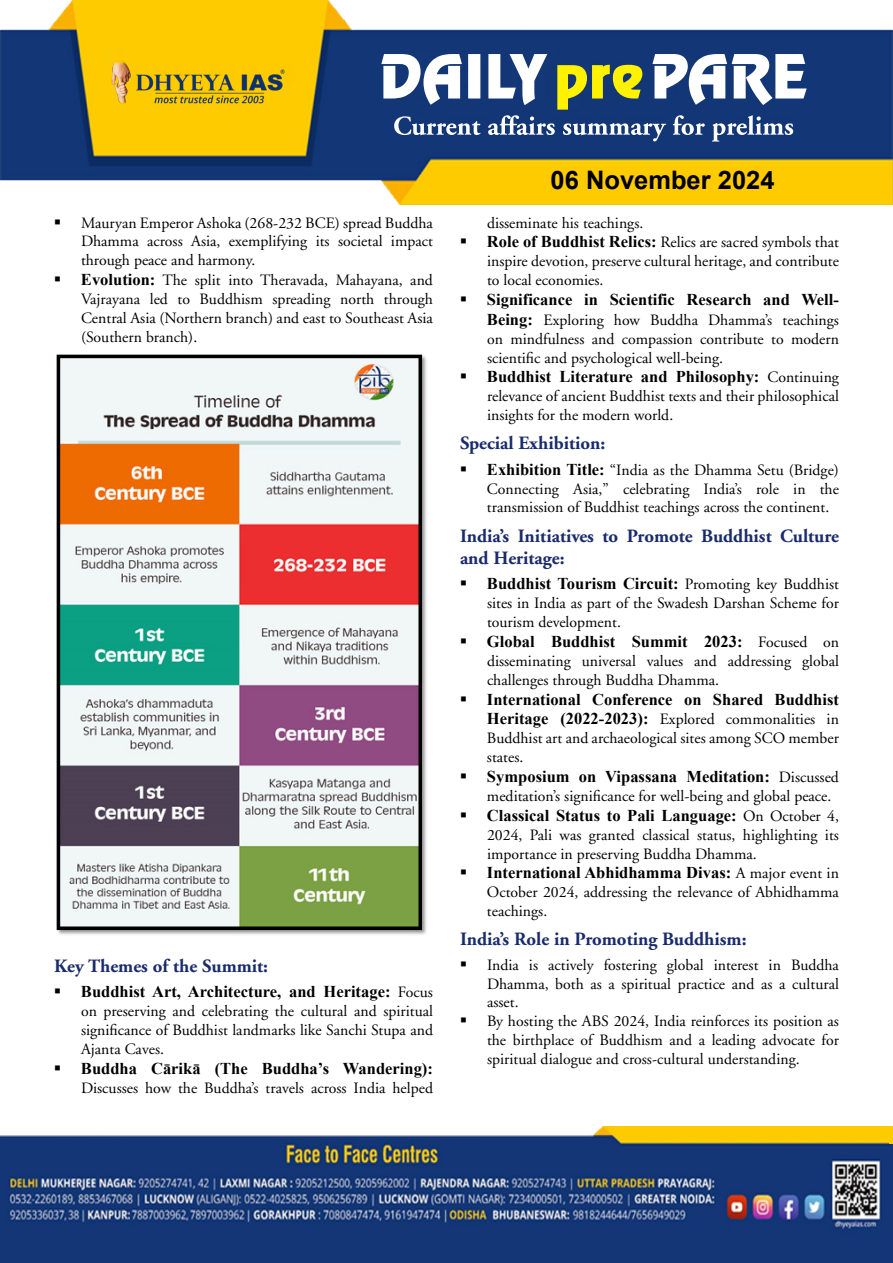
<style>
.page{position:relative;width:893px;height:1263px;background:#fff}
.page>*{position:absolute;margin:0;border:0;box-sizing:border-box;transform-origin:0 0}
.t1{font:700 25.5px "Arial";color:#000}
.t2{font:700 18.75px/22.5px "Adobe Garamond";color:#192b6c}
.t3{font:700 16.5px "Times New Roman";color:#000}
.t4{font:15.75px/18.9px "Adobe Garamond";color:#000}
.s1{font-family:"Times New Roman";font-weight:700;font-size:16.5px}
.s2{font-family:"Adobe Garamond";font-weight:400;font-size:15.75px}
</style>
<div class="page">
<img style="left:0;top:0;width:893px;height:205px">
<img style="left:102px;top:50px;width:195px;height:75px">
<svg style="left:381px;top:54px;width:426px;height:88px"></svg>
<img style="left:0;top:1126px;width:890px;height:137px">
<svg style="left:890px;top:1144px;width:3px;height:119px"></svg>
<hr style="left:889px;top:1126px;width:4px;height:18px;background:#fbcc00">
<img style="left:56px;top:354px;width:371px;height:581px">
<p class="t4" style="left:81px;top:213px;width:354px">Mauryan Emperor Ashoka (268-232 BCE) spread Buddha Dhamma across Asia, exemplifying its societal impact through peace and harmony.<br><span class="s1">Evolution:</span> The split into Theravada, Mahayana, and Vajrayana led to Buddhism spreading north through Central Asia (Northern branch) and east to Southeast Asia (Southern branch).</p>
<p class="t2" style="left:54px;top:955px;width:216px">Key Themes of the Summit:</p>
<p class="t3" style="left:81px;top:980px;width:353px">Buddhist Art, Architecture, and Heritage: <span class="s2">Focus</span></p>
<p class="t4" style="left:81px;top:1002px;width:353px;text-align:justify">on preserving and celebrating the cultural and spiritual significance of Buddhist landmarks like Sanchi Stupa and Ajanta Caves.</p>
<p class="t3" style="left:81px;top:1057px;width:353px">Buddha Cārikā (The Buddha’s Wandering):</p>
<p class="t4" style="left:81px;top:1079px;width:353px">Discusses how the Buddha’s travels across India helped</p>
<h1 class="t1" style="left:551px;top:162px;width:225px">06 November 2024</h1>
<p class="t4" style="left:487px;top:213px;width:353px">disseminate his teachings.<br><span class="s1">Role of Buddhist Relics:</span> Relics are sacred symbols that inspire devotion, preserve cultural heritage, and contribute to local economies.</p>
<p class="t3" style="left:487px;top:288px;width:353px">Significance in Scientific Research and Well-</p>
<p class="t4" style="left:487px;top:311px;width:353px;text-align:justify"><span class="s1">Being:</span> Exploring how Buddha Dhamma’s teachings on mindfulness and compassion contribute to modern scientific and psychological well-being.</p>
<p class="t3" style="left:487px;top:365px;width:353px">Buddhist Literature and Philosophy: <span class="s2">Continuing</span></p>
<p class="t4" style="left:487px;top:387px;width:353px">relevance of ancient Buddhist texts and their philosophical insights for the modern world.</p>
<p class="t2" style="left:460px;top:433px;width:147px">Special Exhibition:</p>
<p class="t4" style="left:487px;top:461px;width:353px;text-align:justify"><span class="s1">Exhibition Title:</span> “India as the Dhamma Setu (Bridge)<br>Connecting Asia,” celebrating India’s role in the transmission of Buddhist teachings across the continent.</p>
<p class="t2" style="left:460px;top:525px;width:380px">India’s Initiatives to Promote Buddhist Culture and Heritage:</p>
<p class="t3" style="left:487px;top:572px;width:353px">Buddhist Tourism Circuit: <span class="s2">Promoting key Buddhist</span></p>
<p class="t4" style="left:487px;top:594px;width:353px">sites in India as part of the Swadesh Darshan Scheme for tourism development.</p>
<p class="t3" style="left:487px;top:630px;width:353px">Global Buddhist Summit 2023: <span class="s2">Focused on</span></p>
<p class="t4" style="left:487px;top:652px;width:353px">disseminating universal values and addressing global challenges through Buddha Dhamma.</p>
<p class="t3" style="left:487px;top:688px;width:353px">International Conference on Shared Buddhist</p>
<p class="t4" style="left:487px;top:710px;width:353px;text-align:justify"><span class="s1">Heritage (2022-2023):</span> Explored commonalities in Buddhist art and archaeological sites among SCO member states.</p>
<p class="t3" style="left:487px;top:765px;width:353px">Symposium on Vipassana Meditation: <span class="s2">Discussed</span></p>
<p class="t4" style="left:487px;top:787px;width:346px">meditation’s significance for well-being and global peace.</p>
<p class="t3" style="left:487px;top:804px;width:353px">Classical Status to Pali Language: <span class="s2">On October 4,</span></p>
<p class="t4" style="left:487px;top:825px;width:353px">2024, Pali was granted classical status, highlighting its importance in preserving Buddha Dhamma.</p>
<p class="t3" style="left:487px;top:861px;width:353px">International Abhidhamma Divas: <span class="s2">A major event in</span></p>
<p class="t4" style="left:487px;top:883px;width:353px">October 2024, addressing the relevance of Abhidhamma teachings.</p>
<p class="t2" style="left:460px;top:928px;width:288px">India’s Role in Promoting Buddhism:</p>
<p class="t4" style="left:487px;top:956px;width:354px">India is actively fostering global interest in Buddha Dhamma, both as a spiritual practice and as a cultural asset.<br>By hosting the ABS 2024, India reinforces its position as the birthplace of Buddhism and a leading advocate for spiritual dialogue and cross-cultural understanding.</p>
</div>
